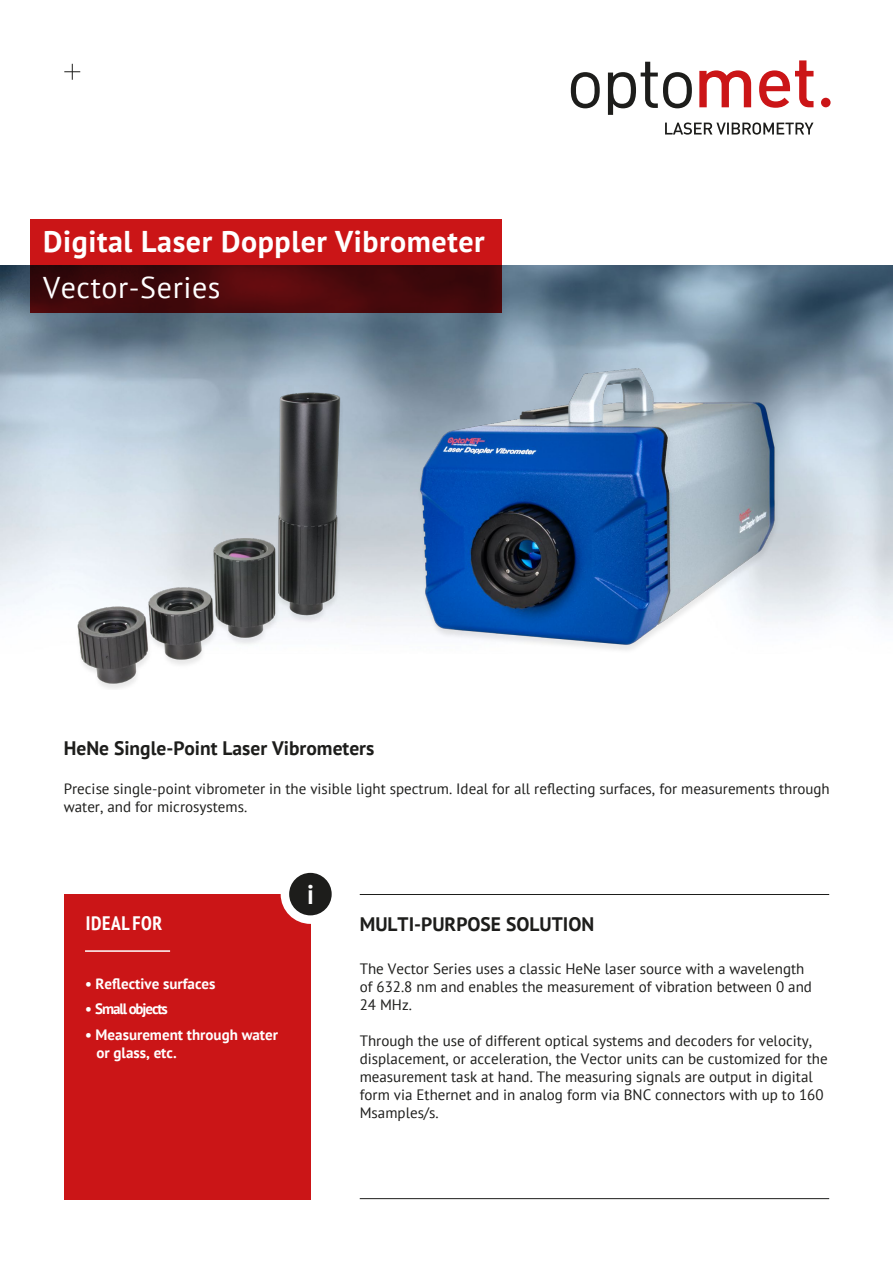
<style>
.page{position:relative;width:893px;height:1263px;background:#fff}
.page>*{position:absolute;margin:0;border:0;box-sizing:border-box;transform-origin:0 0}
.t1{font:700 30px "PT Sans";letter-spacing:.02em;color:#fff}
.t2{font:30px "PT Sans";letter-spacing:.02em;color:#fff}
.t3{font:700 condensed 27.3px "PT Sans";color:#fff}
.t4{font:700 19.5px "PT Sans";color:#1d1d1b}
.t5{font:700 condensed 19.5px "PT Sans";letter-spacing:.03em;color:#fff}
.t6{font:15px/18px "PT Sans";color:#1d1d1b}
.t7{font:700 15px/18px "PT Sans";color:#fff}
.t8{font:700 15px "PT Sans";letter-spacing:-.075em;color:#fff}
</style>
<div class="page">
<img style="left:0;top:266px;width:893px;height:355px">
<svg style="left:30px;top:219px;width:472px;height:94px;background:#860e11"></svg>
<svg style="left:64px;top:64px;width:16px;height:16px"></svg>
<hr style="left:360px;top:894px;width:469px;height:1px;background:#1d1d1b">
<hr style="left:360px;top:1198px;width:469px;height:1px;background:#1d1d1b">
<div style="left:64px;top:894px;width:246px;height:305px;background:#cb1517"></div>
<hr style="left:85px;top:950px;width:85px;height:2px;background:#fff">
<div style="left:281px;top:864px;width:59px;height:60px;background:#fff;border-radius:50%"></div>
<div style="left:289px;top:873px;width:43px;height:42px;background:#1d1d1b;border-radius:50%"></div>
<svg style="left:571px;top:62px;width:121px;height:53px"></svg>
<svg style="left:699px;top:60px;width:114px;height:48px"></svg>
<svg style="left:665px;top:122px;width:148px;height:13px"></svg>
<div style="left:821px;top:98px;width:10px;height:9px;background:#cb1517;border-radius:50%"></div>
<img style="left:45px;top:386px;width:260px;height:303px">
<img style="left:305px;top:326px;width:553px;height:324px">
<h1 class="t1" style="left:43px;top:221px;width:443px">Digital Laser Doppler Vibrometer</h1>
<h1 class="t2" style="left:43px;top:268px;width:179px">Vector-Series</h1>
<h3 class="t4" style="left:64px;top:736px;width:312px">HeNe Single-Point Laser Vibrometers</h3>
<p class="t6" style="left:64px;top:779px;width:767px">Precise single-point vibrometer in the visible light spectrum. Ideal for all reflecting surfaces, for measurements through water, and for microsystems.</p>
<h3 class="t5" style="left:86px;top:910px;width:78px">IDEAL FOR</h3>
<p class="t7" style="left:85px;top:974px;width:132px">• Reflective surfaces</p>
<p class="t8" style="left:85px;top:999px;width:84px">• Small objects</p>
<p class="t7" style="left:96px;top:1025px;width:183px;text-indent:-11px">• Measurement through water or glass, etc.</p>
<h2 class="t3" style="left:307px;top:877px;width:8px">i</h2>
<h3 class="t4" style="left:360px;top:911px;width:236px">MULTI-PURPOSE SOLUTION</h3>
<p class="t6" style="left:360px;top:959px;width:454px">The Vector Series uses a classic HeNe laser source with a wavelength of 632.8 nm and enables the measurement of vibration between 0 and<br>24 MHz.</p>
<p class="t6" style="left:360px;top:1031px;width:469px">Through the use of different optical systems and decoders for velocity, displacement, or acceleration, the Vector units can be customized for the measurement task at hand. The measuring signals are output in digital form via Ethernet and in analog form via BNC connectors with up to 160<br>Msamples/s.</p>
</div>
